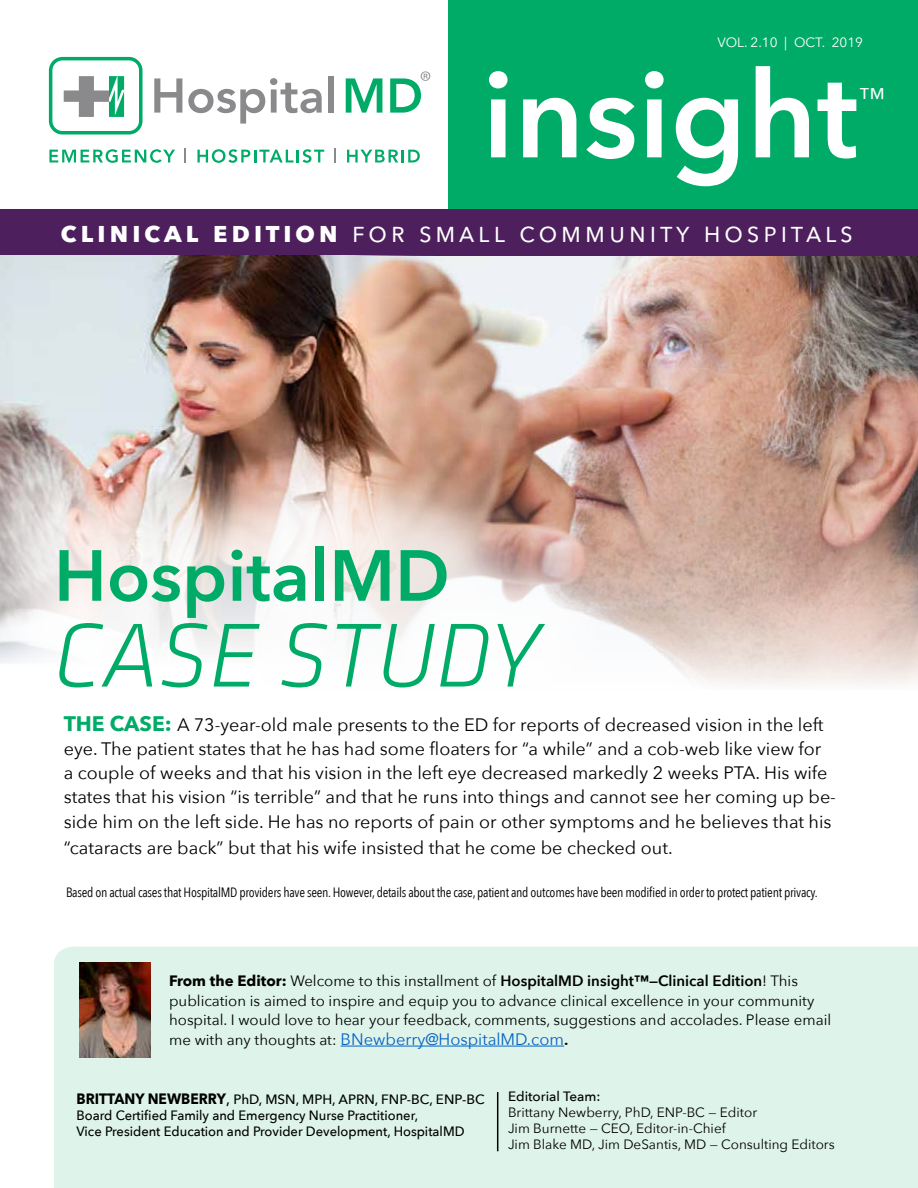
<style>
.page{position:relative;width:918px;height:1188px;background:#fff}
.page>*{position:absolute;margin:0;border:0;box-sizing:border-box;transform-origin:0 0}
.t1{font:600 120.6px "Avenir Next";color:#fff}
.t2{font:italic 300 93.9px "Klavika Basic";color:#00ab67}
.t3{font:600 71.55px "Avenir Next";color:#00ab67}
.t4{font:28.5px "Avenir Next";letter-spacing:.12em;color:#fff}
.t5{font:27px "Avenir Next";color:#fff}
.t6{font:18px/24.6px "Avenir Next";color:#000}
.t7{font:16.5px "Avenir Next";color:#0563c1}
.t8{font:15px/19.5px "Avenir Next";color:#000}
.t9{font:500 13.5px/16.2px "Avenir Next";color:#000}
.t10{font:13.5px "Avenir Next Condensed";letter-spacing:-.02em;color:#000}
.t11{font:13.5px/16.2px "Avenir Next";color:#000}
.t12{font:13.5px "Avenir Next";color:#fff}
.s1{font-weight:700}
.s2{font-weight:700;font-size:21px;color:#00ab67}
.s3{font-weight:600}
.s4{font-size:15px;color:#000}
.s5{font-weight:600;color:#000}
.s6{font-weight:700;font-size:15px}
.s7{font-size:15px}
</style>
<div class="page">
<img style="left:449px;top:255px;width:469px;height:430px">
<div style="left:449px;top:0;width:469px;height:213px;background:#00ab67"></div>
<div style="left:0;top:209px;width:918px;height:46px;background:#4d205d"></div>
<div style="left:49px;top:57px;width:94px;height:78px;border:4px solid #00ab67;border-radius:12px"></div>
<svg style="left:64px;top:76px;width:61px;height:41px"></svg>
<svg style="left:154px;top:78px;width:28px;height:35px"></svg>
<svg style="left:188px;top:78px;width:134px;height:46px"></svg>
<div style="left:328px;top:76px;width:6px;height:37px;background:#8a8a8d"></div>
<svg style="left:346px;top:78px;width:36px;height:35px"></svg>
<svg style="left:390px;top:71px;width:40px;height:42px"></svg>
<svg style="left:49px;top:149px;width:126px;height:14px"></svg>
<svg style="left:185px;top:149px;width:1px;height:14px"></svg>
<svg style="left:197px;top:149px;width:127px;height:14px"></svg>
<svg style="left:334px;top:149px;width:2px;height:14px"></svg>
<svg style="left:347px;top:150px;width:73px;height:12px"></svg>
<div style="left:54px;top:947px;width:864px;height:241px;background:#def4eb"></div>
<hr style="left:341px;top:1046px;width:223px;height:1px;background:#0563c1">
<img style="left:80px;top:963px;width:71px;height:95px">
<hr style="left:497px;top:1092px;width:1px;height:59px;background:#000">
<img style="left:0;top:255px;width:449px;height:209px">
<div style="left:0;top:464px;width:628px;height:307px;background:#fff;opacity:.75"></div>
<p class="t12" style="left:717px;top:31px;width:147px">VOL. 2.10 | OCT. 2019</p>
<h1 class="t1" style="left:482px;top:12px;width:378px">insight</h1>
<h3 class="t5" style="left:858px;top:75px;width:28px">™</h3>
<h3 class="t4" style="left:61px;top:208px;width:794px"><span class="s1">clinical edition</span> for small community hospitals</h3>
<h3 class="t3" style="left:54px;top:514px;width:397px">HospitalMD</h3>
<h2 class="t2" style="left:54px;top:599px;width:486px">CASE STUDY</h2>
<p class="t6" style="left:64px;top:711px;width:774px"><span class="s2">THE CASE:</span> A 73-year-old male presents to the ED for reports of decreased vision in the left eye. The patient states that he has had some floaters for “a while” and a cob-web like view for<br>a couple of weeks and that his vision in the left eye decreased markedly 2 weeks PTA. His wife states that his vision “is terrible” and that he runs into things and cannot see her coming up be&shy;side him on the left side. He has no reports of pain or other symptoms and he believes that his “cataracts are back” but that his wife insisted that he come be checked out.</p>
<p class="t10" style="left:66px;top:881px;width:753px">Based on actual cases that HospitalMD providers have seen. However, details about the case, patient and outcomes have been modified in order to protect patient privacy.</p>
<p class="t8" style="left:169px;top:971px;width:664px"><span class="s1">From the Editor:</span> Welcome to this installment of <span class="s3">HospitalMD insight™—Clinical Edition</span>! This publication is aimed to inspire and equip you to advance clinical excellence in your community hospital. I would love to hear your feedback, comments, suggestions and accolades. Please email</p>
<p class="t7" style="left:169px;top:1025px;width:401px"><span class="s4">me with any thoughts at:</span> BNewberry@HospitalMD.com<span class="s5">.</span></p>
<p class="t9" style="left:76px;top:1090px;width:410px"><span class="s6">BRITTANY NEWBERRY</span><span class="s7">,</span> PhD, MSN, MPH, APRN, FNP-BC, ENP-BC<br>Board Certified Family and Emergency Nurse Practitioner,<br>Vice President Education and Provider Development, HospitalMD</p>
<p class="t9" style="left:508px;top:1087px;width:94px">Editorial Team:</p>
<p class="t11" style="left:508px;top:1103px;width:328px">Brittany Newberry, PhD, ENP-BC — Editor<br>Jim Burnette — CEO, Editor-in-Chief<br>Jim Blake MD, Jim DeSantis, MD — Consulting Editors</p>
</div>
